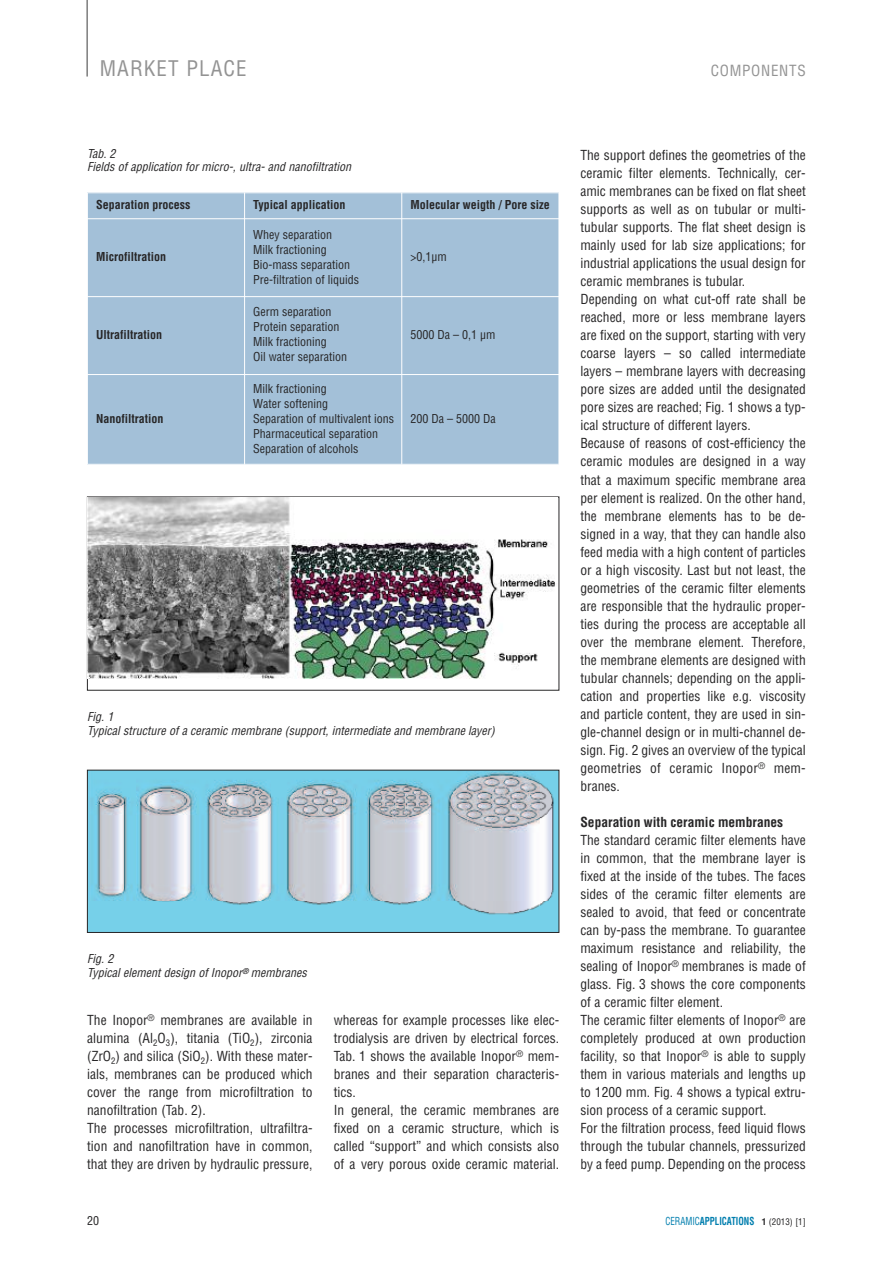
<style>
.page{position:relative;width:893px;height:1263px;background:#fff}
.page>*{position:absolute;margin:0;border:0;box-sizing:border-box;transform-origin:0 0}
.t1{font:condensed 21px "Helvetica";letter-spacing:.05em;color:#939393}
.t2{font:condensed 15px "Helvetica";letter-spacing:.05em;color:#939393}
.t3{font:condensed 13.5px/18px "Helvetica";color:#272627}
.t4{font:700 condensed 13.5px "Helvetica";color:#272627}
.t5{font:condensed 12px/15px "Helvetica";color:#272627}
.t6{font:italic condensed 12px/13.5px "Helvetica";color:#272627}
.t7{font:700 condensed 12px "Helvetica";color:#272627}
.t8{font:700 condensed 10.8px "Helvetica";color:#007eae;scale:.83 1}
.s1{font-weight:400}
.s2{font-size:9px;color:#272627}
.s3{font-weight:400;font-size:9px;color:#272627}
</style>
<div class="page">
<hr style="left:86px;top:0;width:2px;height:77px;background:#7d7d7d">
<img style="left:88px;top:497px;width:467px;height:182px">
<img style="left:89px;top:772px;width:468px;height:159px">
<div style="left:87px;top:770px;width:472px;height:163px;border:1px solid #272627"></div>
<div style="left:87px;top:193px;width:158px;height:26px;background:#a3c0d8"></div>
<div style="left:245px;top:193px;width:157px;height:26px;background:#a3c0d8"></div>
<div style="left:402px;top:193px;width:157px;height:26px;background:#a3c0d8"></div>
<div style="left:87px;top:219px;width:158px;height:78px;background:#a3c0d8"></div>
<div style="left:245px;top:219px;width:157px;height:78px;background:#a3c0d8"></div>
<div style="left:402px;top:219px;width:157px;height:78px;background:#a3c0d8"></div>
<div style="left:87px;top:297px;width:158px;height:77px;background:#a3c0d8"></div>
<div style="left:245px;top:297px;width:157px;height:77px;background:#a3c0d8"></div>
<div style="left:402px;top:297px;width:157px;height:77px;background:#a3c0d8"></div>
<div style="left:87px;top:374px;width:158px;height:90px;background:#a3c0d8"></div>
<div style="left:245px;top:374px;width:157px;height:90px;background:#a3c0d8"></div>
<div style="left:402px;top:374px;width:157px;height:90px;background:#a3c0d8"></div>
<hr style="left:87px;top:193px;width:1px;height:271px;background:#fff">
<hr style="left:244px;top:193px;width:1px;height:271px;background:#fff">
<hr style="left:401px;top:193px;width:1px;height:271px;background:#fff">
<hr style="left:87px;top:218px;width:472px;height:1px;background:#fff">
<hr style="left:87px;top:296px;width:472px;height:1px;background:#fff">
<hr style="left:87px;top:374px;width:472px;height:1px;background:#fff">
<h1 class="t1" style="left:100px;top:56px;width:148px">MARKET PLACE</h1>
<p class="t2" style="left:711px;top:62px;width:97px">COMPONENTS</p>
<p class="t6" style="left:87px;top:147px;width:265px">Tab. 2<br>Fields of application for micro-, ultra- and nanofiltration</p>
<p class="t7" style="left:96px;top:197px;width:96px">Separation process</p>
<p class="t7" style="left:253px;top:197px;width:94px">Typical application</p>
<p class="t7" style="left:410px;top:197px;width:141px">Molecular weigth / Pore size</p>
<p class="t7" style="left:96px;top:249px;width:72px">Microfiltration</p>
<p class="t5" style="left:253px;top:227px;width:107px">Whey separation<br>Milk fractioning<br>Bio-mass separation<br>Pre-filtration of liquids</p>
<p class="t5" style="left:410px;top:249px;width:38px">&gt;0,1µm</p>
<p class="t7" style="left:96px;top:327px;width:68px">Ultrafiltration</p>
<p class="t5" style="left:253px;top:304px;width:95px">Germ separation<br>Protein separation<br>Milk fractioning<br>Oil water separation</p>
<p class="t5" style="left:410px;top:327px;width:86px">5000 Da – 0,1 µm</p>
<p class="t7" style="left:96px;top:411px;width:69px">Nanofiltration</p>
<p class="t5" style="left:253px;top:381px;width:142px">Milk fractioning<br>Water softening<br>Separation of multivalent ions<br>Pharmaceutical separation<br>Separation of alcohols</p>
<p class="t5" style="left:410px;top:411px;width:87px">200 Da – 5000 Da</p>
<p class="t6" style="left:87px;top:710px;width:409px">Fig. 1<br>Typical structure of a ceramic membrane (support, intermediate and membrane layer)</p>
<p class="t6" style="left:87px;top:952px;width:221px">Fig. 2<br>Typical element design of Inopor<sup>®</sup> membranes</p>
<p class="t3" style="left:87px;top:1010px;width:227px">The Inopor<sup>®</sup> membranes are available in alumina (Al<sub>2</sub>O<sub>3</sub>), titania (TiO<sub>2</sub>), zirconia (ZrO<sub>2</sub>) and silica (SiO<sub>2</sub>). With these mater&shy;ials, membranes can be produced which cover the range from microfiltration to nanofiltration (Tab. 2).<br>The processes microfiltration, ultrafiltra&shy;tion and nanofiltration have in common, that they are driven by hydraulic pressure,</p>
<p class="t3" style="left:334px;top:1010px;width:227px">whereas for example processes like elec&shy;trodialysis are driven by electrical forces.<br>Tab. 1 shows the available Inopor<sup>®</sup> mem&shy;branes and their separation characteris&shy;tics.<br>In general, the ceramic membranes are fixed on a ceramic structure, which is called “support” and which consists also of a very porous oxide ceramic material.</p>
<p class="t3" style="left:580px;top:146px;width:227px">The support defines the geometries of the ceramic filter elements. Technically, cer&shy;amic membranes can be fixed on flat sheet supports as well as on tubular or multi&shy;tubular supports. The flat sheet design is mainly used for lab size applications; for industrial applications the usual design for ceramic membranes is tubular.<br>Depending on what cut-off rate shall be reached, more or less membrane layers are fixed on the support, starting with very coarse layers – so called intermediate layers – membrane layers with decreasing pore sizes are added until the designated pore sizes are reached; Fig. 1 shows a typ&shy;ical structure of different layers.<br>Because of reasons of cost-efficiency the ceramic modules are designed in a way that a maximum specific membrane area per element is realized. On the other hand, the membrane elements has to be de&shy;signed in a way, that they can handle also feed media with a high content of particles or a high viscosity. Last but not least, the geometries of the ceramic filter elements are responsible that the hydraulic proper&shy;ties during the process are acceptable all over the membrane element. Therefore, the membrane elements are designed with tubular channels; depending on the appli&shy;cation and properties like e.g. viscosity and particle content, they are used in sin&shy;gle-channel design or in multi-channel de&shy;sign. Fig. 2 gives an overview of the typical geometries of ceramic Inopor<sup>®</sup> mem&shy;branes.</p>
<p class="t4" style="left:580px;top:813px;width:204px">Separation with ceramic membranes</p>
<p class="t3" style="left:580px;top:830px;width:227px">The standard ceramic filter elements have in common, that the membrane layer is fixed at the inside of the tubes. The faces sides of the ceramic filter elements are sealed to avoid, that feed or concentrate can by-pass the membrane. To guarantee maximum resistance and reliability, the sealing of Inopor<sup>®</sup> membranes is made of glass. Fig. 3 shows the core components of a ceramic filter element.<br>The ceramic filter elements of Inopor<sup>®</sup> are completely produced at own production facility, so that Inopor<sup>®</sup> is able to supply them in various materials and lengths up to 1200 mm. Fig. 4 shows a typical extru&shy;sion process of a ceramic support.<br>For the filtration process, feed liquid flows through the tubular channels, pressurized by a feed pump. Depending on the process</p>
<p class="t5" style="left:87px;top:1213px;width:13px">20</p>
<p class="t8" style="left:665px;top:1214px;width:171px"><span class="s1">CERAMIC</span>APPLICATIONS <span class="s2">1</span> <span class="s3">(2013) [1]</span></p>
</div>
